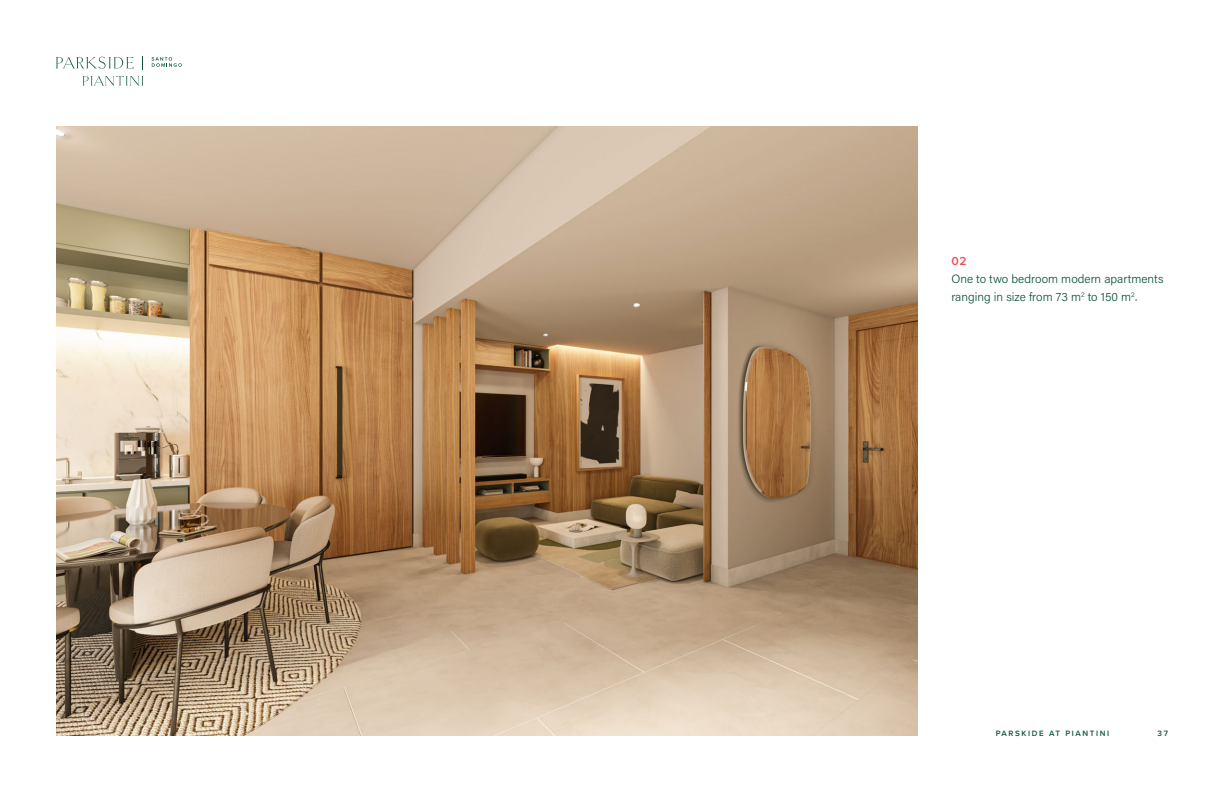
<style>
.page{position:relative;width:1224px;height:792px;background:#fff}
.page>*{position:absolute;margin:0;border:0;box-sizing:border-box;transform-origin:0 0}
.t1{font:12px/18px "Acumin Variable Concept";color:#0d553f}
.t2{font:600 12px "Proxima Nova";color:#ef4b5e}
.t3{font:600 8px "Proxima Nova";letter-spacing:.2em;color:#0d553f}
</style>
<div class="page">
<img style="left:56px;top:126px;width:862px;height:610px">
<svg style="left:83px;top:76px;width:60px;height:10px"></svg>
<svg style="left:56px;top:57px;width:78px;height:12px"></svg>
<svg style="left:152px;top:57px;width:30px;height:10px"></svg>
<p class="t2" style="left:951px;top:252px;width:17px">02</p>
<p class="t1" style="left:951px;top:269px;width:214px">One to two bedroom modern apartments ranging in size from 73 m<sup>2</sup> to 150 m<sup>2</sup>.</p>
<p class="t3" style="left:996px;top:727px;width:115px">PARSKIDE AT PIANTINI</p>
<p class="t3" style="left:1158px;top:727px;width:12px">37</p>
</div>
